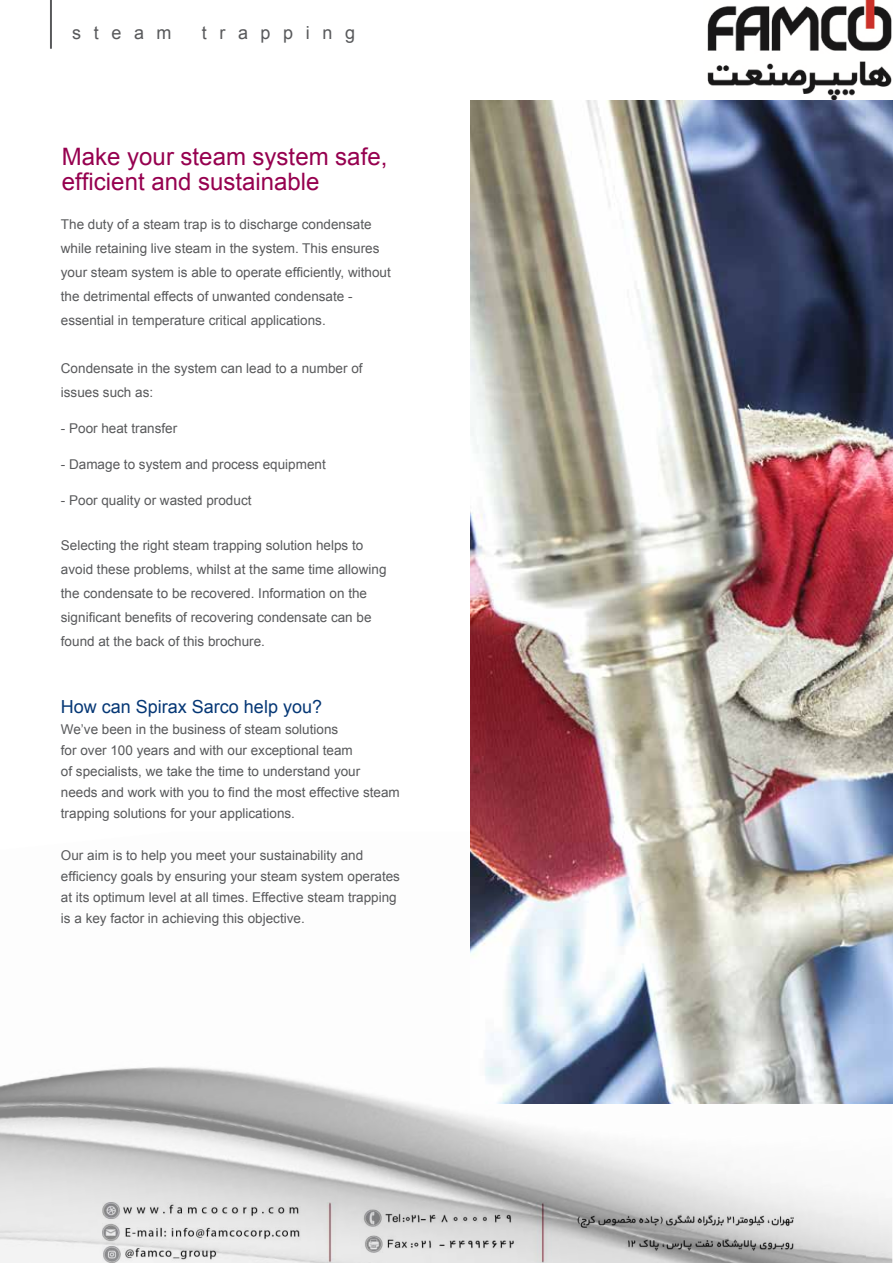
<style>
.page{position:relative;width:893px;height:1263px;background:#fff}
.page>*{position:absolute;margin:0;border:0;box-sizing:border-box;transform-origin:0 0}
.t1{font:24px/25.5px "Arial";color:#96004f}
.t2{font:18px "Arial";color:#053775}
.t3{font:18px "Arial";letter-spacing:.7em;color:#58595b}
.t4{font:13.5px/24px "Arial";color:#58595b}
</style>
<div class="page">
<hr style="left:50px;top:0;width:2px;height:49px;background:#58595b">
<img style="left:0;top:831px;width:892px;height:432px">
<img style="left:704px;top:0;width:189px;height:101px">
<img style="left:471px;top:101px;width:422px;height:1002px">
<h2 class="t3" style="left:72px;top:21px;width:101px">steam</h2>
<h2 class="t3" style="left:202px;top:21px;width:155px">trapping</h2>
<h1 class="t1" style="left:62px;top:144px;width:327px">Make your steam system safe, efficient and sustainable</h1>
<p class="t4" style="left:61px;top:212px;width:331px">The duty of a steam trap is to discharge condensate while retaining live steam in the system. This ensures your steam system is able to operate efficiently, without the detrimental effects of unwanted condensate - essential in temperature critical applications.</p>
<p class="t4" style="left:61px;top:356px;width:303px">Condensate in the system can lead to a number of issues such as:</p>
<p class="t4" style="left:61px;top:416px;width:118px">- Poor heat transfer</p>
<p class="t4" style="left:61px;top:452px;width:266px">- Damage to system and process equipment</p>
<p class="t4" style="left:61px;top:488px;width:192px">- Poor quality or wasted product</p>
<p class="t4" style="left:61px;top:533px;width:327px">Selecting the right steam trapping solution helps to avoid these problems, whilst at the same time allowing the condensate to be recovered. Information on the significant benefits of recovering condensate can be found at the back of this brochure.</p>
<h2 class="t2" style="left:61px;top:695px;width:263px">How can Spirax Sarco help you?</h2>
<p class="t4" style="left:61px;top:719px;width:340px;line-height:21px">We’ve been in the business of steam solutions<br>for over 100 years and with our exceptional team<br>of specialists, we take the time to understand your needs and work with you to find the most effective steam trapping solutions for your applications.</p>
<p class="t4" style="left:61px;top:845px;width:341px;line-height:21px">Our aim is to help you meet your sustainability and efficiency goals by ensuring your steam system operates at its optimum level at all times. Effective steam trapping is a key factor in achieving this objective.</p>
</div>
